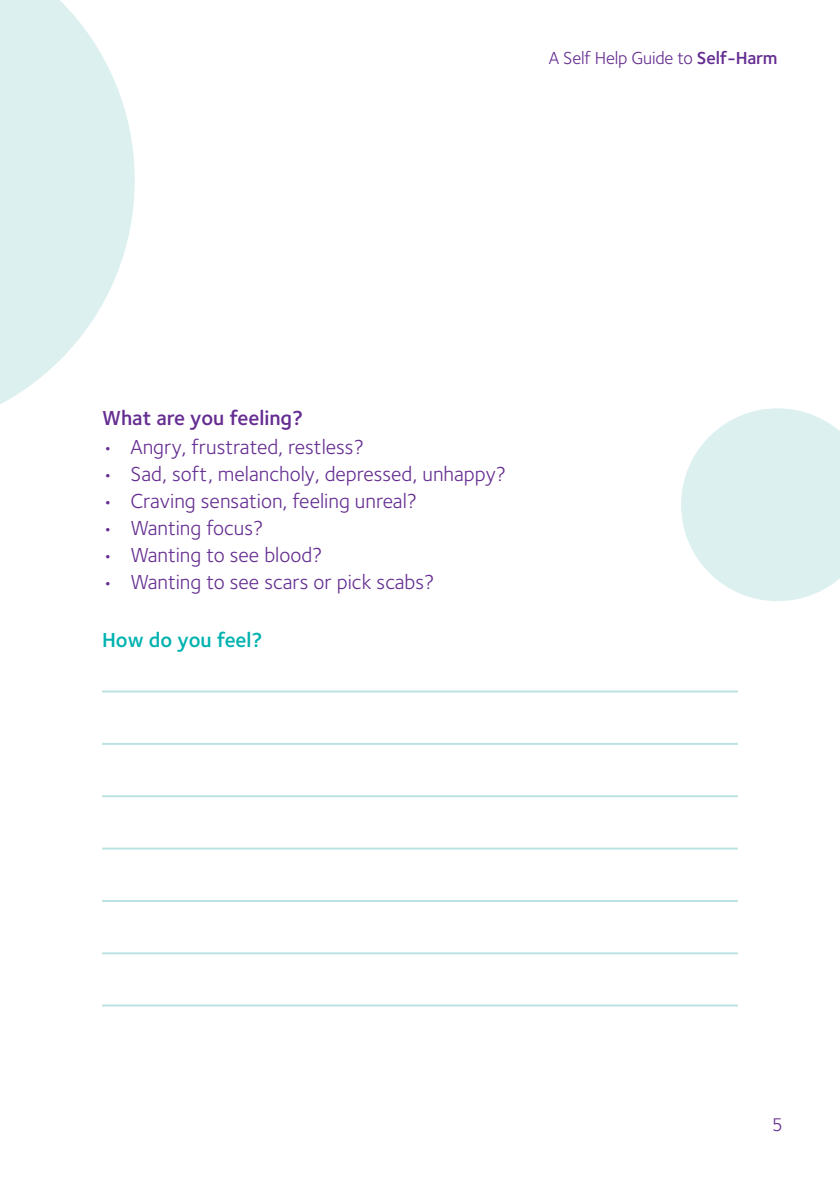
<style>
.page{position:relative;width:840px;height:1191px;background:#fff}
.page>*{position:absolute;margin:0;border:0;box-sizing:border-box;transform-origin:0 0}
.t1{font:21px "Foundry Sterling";color:#652d91}
.t2{font:600 21px "Foundry Sterling";color:#652d91}
.t3{font:600 21px "Foundry Sterling";color:#00b2b0}
.t4{font:19px "Foundry Sterling";color:#652d91}
.t5{font:18px "Foundry Sterling";letter-spacing:-.01em;color:#652d91}
.s1{font-weight:600}
</style>
<div class="page">
<svg style="left:0;top:0;width:135px;height:404px;fill:#dcf0ef"></svg>
<svg style="left:681px;top:408px;width:158px;height:193px"></svg>
<hr style="left:102px;top:690px;width:635px;height:2px;background:#bbe2e3">
<hr style="left:102px;top:743px;width:635px;height:2px;background:#bbe2e3">
<hr style="left:102px;top:795px;width:635px;height:2px;background:#bbe2e3">
<hr style="left:102px;top:847px;width:635px;height:2px;background:#bbe2e3">
<hr style="left:102px;top:900px;width:635px;height:2px;background:#bbe2e3">
<hr style="left:102px;top:952px;width:635px;height:2px;background:#bbe2e3">
<hr style="left:102px;top:1004px;width:635px;height:2px;background:#bbe2e3">
<p class="t5" style="left:548px;top:51px;width:230px">A Self Help Guide to <span class="s1">Self-Harm</span></p>
<p class="t2" style="left:102px;top:409px;width:202px">What are you feeling?</p>
<p class="t1" style="left:102px;top:439px;width:263px">• Angry, frustrated, restless?</p>
<p class="t1" style="left:102px;top:466px;width:405px">• Sad, soft, melancholy, depressed, unhappy?</p>
<p class="t1" style="left:102px;top:493px;width:316px">• Craving sensation, feeling unreal?</p>
<p class="t1" style="left:102px;top:520px;width:163px">• Wanting focus?</p>
<p class="t1" style="left:102px;top:546px;width:222px">• Wanting to see blood?</p>
<p class="t1" style="left:102px;top:573px;width:334px">• Wanting to see scars or pick scabs?</p>
<p class="t3" style="left:102px;top:631px;width:162px">How do you feel?</p>
<p class="t4" style="left:771px;top:1117px;width:13px">5</p>
</div>
